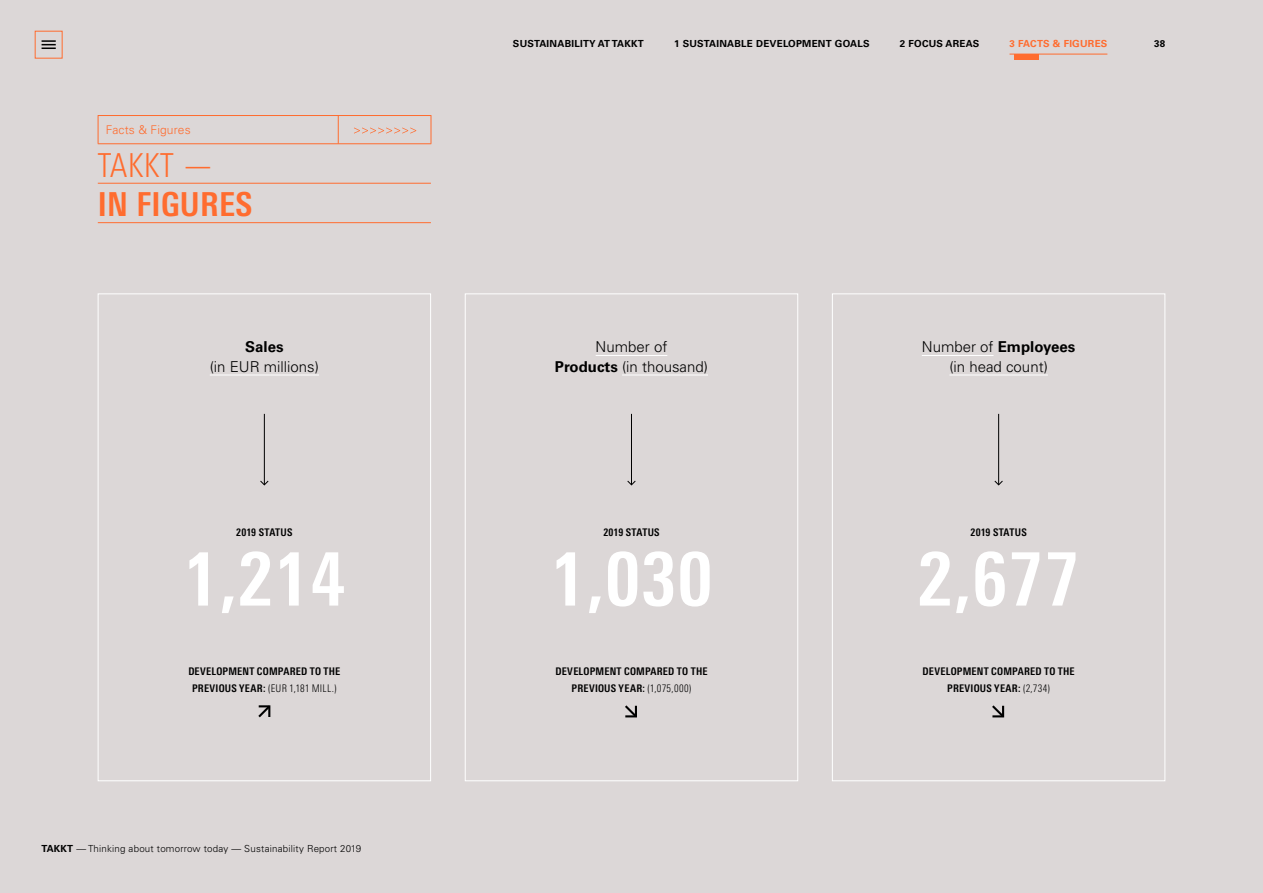
<style>
.page{position:relative;width:1263px;height:893px;background:#dcd7d7}
.page>*{position:absolute;margin:0;border:0;box-sizing:border-box;transform-origin:0 0}
.t1{font:700 condensed 75px "LT Univers";letter-spacing:.01em;color:#fff}
.t2{font:700 condensed 33px "LT Univers";letter-spacing:.01em;color:#ff6c2f}
.t3{font:300 condensed 33px "LT Univers";letter-spacing:.01em;color:#ff6c2f}
.t4{font:300 15px/19.5px "Univers LT Std";color:#000;text-align:center}
.t5{font:700 15px "Univers LT Std";color:#000}
.t6{font:300 12px "Univers LT Std";letter-spacing:.01em;color:#ff6c2f}
.t7{font:700 condensed 10.5px/16.8px "LT Univers";letter-spacing:.02em;color:#000;text-align:center}
.t8{font:700 9.75px "Univers LT Std";letter-spacing:.025em;color:#000}
.t9{font:300 9.75px "Univers LT Std";letter-spacing:.02em;color:#000}
.t10{font:700 9.75px "Univers LT Std";letter-spacing:.025em;color:#ff6c2f}
.s1{font-weight:700}
.s2{font-weight:300}
</style>
<div class="page">
<hr style="left:922px;top:355px;width:71px;height:1px;background:#fff">
<hr style="left:949px;top:375px;width:99px;height:1px;background:#fff">
<hr style="left:210px;top:375px;width:109px;height:1px;background:#fff">
<hr style="left:998px;top:414px;width:1px;height:71px;background:#000">
<svg style="left:994px;top:480px;width:9px;height:6px"></svg>
<hr style="left:264px;top:414px;width:1px;height:71px;background:#000">
<svg style="left:260px;top:480px;width:9px;height:6px"></svg>
<svg style="left:258px;top:705px;width:13px;height:13px"></svg>
<div style="left:98px;top:294px;width:333px;height:487px;border:1px solid #fff"></div>
<div style="left:832px;top:294px;width:333px;height:487px;border:1px solid #fff"></div>
<div style="left:465px;top:294px;width:333px;height:487px;border:1px solid #fff"></div>
<hr style="left:596px;top:355px;width:71px;height:1px;background:#fff">
<hr style="left:622px;top:375px;width:86px;height:1px;background:#fff">
<hr style="left:631px;top:414px;width:1px;height:71px;background:#000">
<svg style="left:627px;top:480px;width:9px;height:6px"></svg>
<svg style="left:625px;top:705px;width:12px;height:13px"></svg>
<svg style="left:992px;top:705px;width:13px;height:13px"></svg>
<hr style="left:98px;top:115px;width:333px;height:1px;background:#ff6c2f">
<hr style="left:98px;top:143px;width:333px;height:1px;background:#ff6c2f">
<hr style="left:98px;top:183px;width:333px;height:1px;background:#ff6c2f">
<hr style="left:98px;top:222px;width:333px;height:1px;background:#ff6c2f">
<svg style="left:338px;top:116px;width:1px;height:28px"></svg>
<svg style="left:431px;top:116px;width:1px;height:28px"></svg>
<svg style="left:98px;top:116px;width:1px;height:28px"></svg>
<svg style="left:354px;top:127px;width:62px;height:7px"></svg>
<svg style="left:42px;top:40px;width:14px;height:9px"></svg>
<div style="left:35px;top:31px;width:27px;height:27px;border:1px solid #ff6c2f"></div>
<hr style="left:1009px;top:54px;width:98px;height:1px;background:#ff6c2f">
<div style="left:1014px;top:54px;width:24px;height:5px;background:#ff6c2f"></div>
<p class="t6" style="left:106px;top:122px;width:86px">Facts &amp; Figures</p>
<h2 class="t3" style="left:98px;top:146px;width:118px">TAKKT —</h2>
<h2 class="t2" style="left:98px;top:184px;width:156px">IN FIGURES</h2>
<h3 class="t5" style="left:245px;top:338px;width:40px">Sales</h3>
<h3 class="t4" style="left:210px;top:356px;width:111px">(in EUR millions)</h3>
<p class="t8" style="left:513px;top:38px;width:132px">SUSTAINABILITY AT TAKKT</p>
<p class="t8" style="left:674px;top:38px;width:197px">1 SUSTAINABLE DEVELOPMENT GOALS</p>
<p class="t8" style="left:900px;top:38px;width:81px">2 FOCUS AREAS</p>
<p class="t10" style="left:1009px;top:38px;width:99px">3 FACTS &amp; FIGURES</p>
<p class="t8" style="left:1154px;top:38px;width:13px">38</p>
<h3 class="t4" style="left:555px;top:337px;width:154px">Number of<br><span class="s1">Products</span> (in thousand)</h3>
<h3 class="t4" style="left:922px;top:337px;width:155px">Number of <span class="s1">Employees </span>(in head count)</h3>
<p class="t7" style="left:236px;top:524px;width:58px">2019 STATUS</p>
<p class="t7" style="left:970px;top:524px;width:58px">2019 STATUS</p>
<p class="t7" style="left:603px;top:524px;width:58px">2019 STATUS</p>
<h1 class="t1" style="left:183px;top:535px;width:164px">1,214</h1>
<h1 class="t1" style="left:917px;top:535px;width:164px">2,677</h1>
<h1 class="t1" style="left:550px;top:535px;width:164px">1,030</h1>
<p class="t7" style="left:188px;top:662px;width:154px">DEVELOPMENT COMPARED TO THE<br>PREVIOUS YEAR: <span class="s2">(EUR 1,181 MILL.)</span></p>
<p class="t9" style="left:41px;top:843px;width:321px"><span class="s1">TAKKT</span> — Thinking about tomorrow today — Sustainability Report 2019</p>
<p class="t7" style="left:555px;top:662px;width:154px">DEVELOPMENT COMPARED TO THE<br>PREVIOUS YEAR: <span class="s2">(1,075,000)</span></p>
<p class="t7" style="left:923px;top:662px;width:154px">DEVELOPMENT COMPARED TO THE<br>PREVIOUS YEAR: <span class="s2">(2,734)</span></p>
</div>
